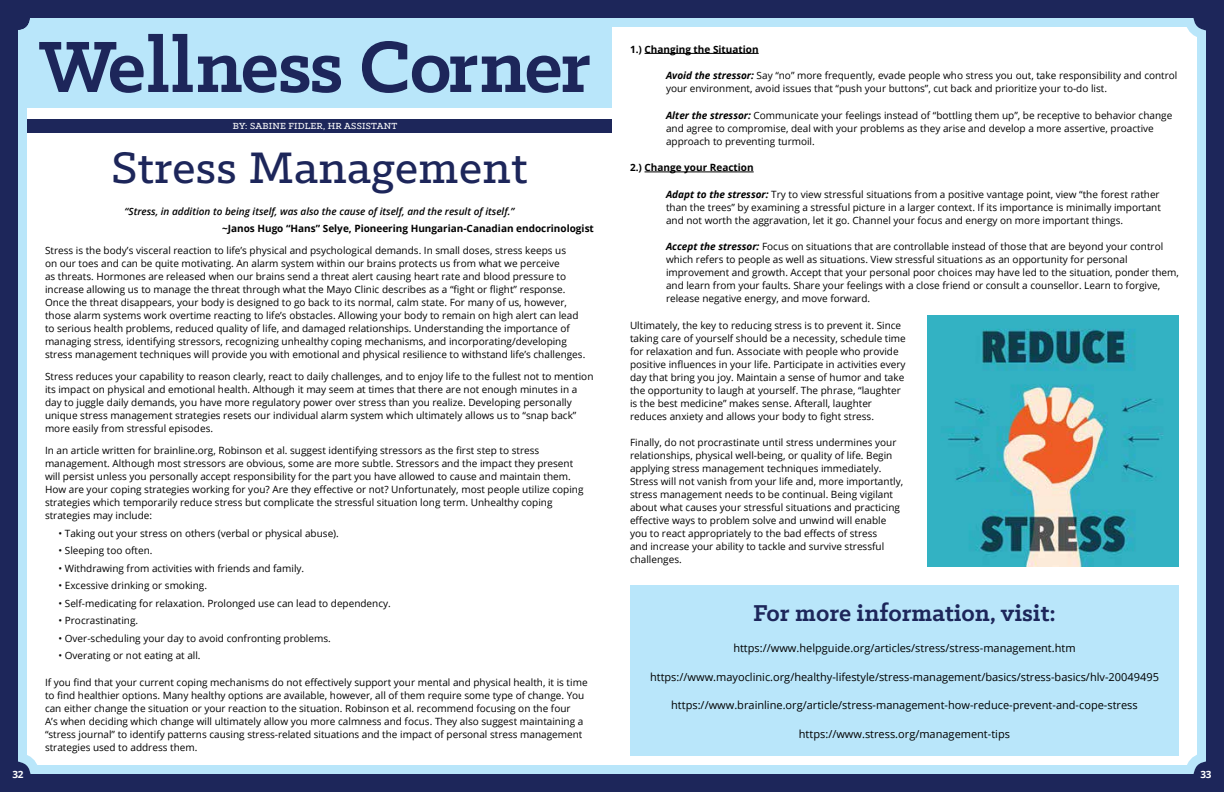
<style>
.page{position:relative;width:1224px;height:792px;background:#1d265a}
.page>*{position:absolute;margin:0;border:0;box-sizing:border-box;transform-origin:0 0}
.t1{font:700 82.1px "Klinic Slab";color:#1d265a}
.t2{font:500 50px "Klinic Slab";letter-spacing:.01em;color:#1d265a}
.t3{font:700 26px "Klinic Slab";color:#1d265a}
.t4{font:11px "Open Sans";color:#000}
.t5{font:10px/13px "Open Sans";color:#000}
.t6{font:700 10px "Open Sans";color:#000}
.t7{font:italic 600 10px "Open Sans";color:#000}
.t8{font:500 10px "Klinic Slab";letter-spacing:.02em;color:#fff}
.t9{font:700 10px "Open Sans";color:#fff}
.s1{font-weight:700;font-style:italic}
</style>
<div class="page">
<div style="left:22px;top:22px;width:1179px;height:748px;background:#fff;border-radius:11px"></div>
<div style="left:18px;top:18px;width:1188px;height:756px;border:9px solid #b9e6fa;border-radius:11px"></div>
<hr style="left:645px;top:53px;width:114px;height:1px;background:#000">
<hr style="left:645px;top:172px;width:109px;height:1px;background:#000">
<div style="left:630px;top:585px;width:549px;height:171px;background:#b9e6fa"></div>
<div style="left:18px;top:18px;width:594px;height:90px;background:#b9e6fa"></div>
<div style="left:27px;top:119px;width:585px;height:14px;background:#1d265a"></div>
<div style="left:18px;top:102px;width:576px;height:6px;background:#b9e6fa"></div>
<img style="left:927px;top:315px;width:252px;height:252px">
<h1 class="t1" style="left:39px;top:13px;width:553px">Wellness Corner</h1>
<p class="t8" style="left:233px;top:119px;width:166px">BY: SABINE FIDLER, HR ASSISTANT</p>
<h2 class="t2" style="left:111px;top:135px;width:418px">Stress Management</h2>
<p class="t7" style="left:125px;top:204px;width:391px">“Stress, in addition to being itself, was also the cause of itself, and the result of itself.”</p>
<p class="t6" style="left:222px;top:221px;width:373px">~Janos Hugo “Hans” Selye, Pioneering Hungarian-Canadian endocrinologist</p>
<p class="t5" style="left:45px;top:244px;width:542px">Stress is the body’s visceral reaction to life’s physical and psychological demands. In small doses, stress keeps us<br>on our toes and can be quite motivating. An alarm system within our brains protects us from what we perceive<br>as threats. Hormones are released when our brains send a threat alert causing heart rate and blood pressure to increase allowing us to manage the threat through what the Mayo Clinic describes as a “fight or flight” response.<br>Once the threat disappears, your body is designed to go back to its normal, calm state. For many of us, however, those alarm systems work overtime reacting to life’s obstacles. Allowing your body to remain on high alert can lead to serious health problems, reduced quality of life, and damaged relationships. Understanding the importance of managing stress, identifying stressors, recognizing unhealthy coping mechanisms, and incorporating/developing stress management techniques will provide you with emotional and physical resilience to withstand life’s challenges.</p>
<p class="t5" style="left:45px;top:370px;width:550px">Stress reduces your capability to reason clearly, react to daily challenges, and to enjoy life to the fullest not to mention its impact on physical and emotional health. Although it may seem at times that there are not enough minutes in a day to juggle daily demands, you have more regulatory power over stress than you realize. Developing personally unique stress management strategies resets our individual alarm system which ultimately allows us to “snap back” more easily from stressful episodes.</p>
<p class="t5" style="left:45px;top:444px;width:540px">In an article written for brainline.org, Robinson et al. suggest identifying stressors as the first step to stress management. Although most stressors are obvious, some are more subtle. Stressors and the impact they present will persist unless you personally accept responsibility for the part you have allowed to cause and maintain them.<br>How are your coping strategies working for you? Are they effective or not? Unfortunately, most people utilize coping strategies which temporarily reduce stress but complicate the stressful situation long term. Unhealthy coping strategies may include:</p>
<p class="t5" style="left:59px;top:526px;width:282px">• Taking out your stress on others (verbal or physical abuse).</p>
<p class="t5" style="left:59px;top:544px;width:96px">• Sleeping too often.</p>
<p class="t5" style="left:59px;top:561px;width:247px">• Withdrawing from activities with friends and family.</p>
<p class="t5" style="left:59px;top:579px;width:150px">• Excessive drinking or smoking.</p>
<p class="t5" style="left:59px;top:596px;width:334px">• Self-medicating for relaxation. Prolonged use can lead to dependency.</p>
<p class="t5" style="left:59px;top:614px;width:81px">• Procrastinating.</p>
<p class="t5" style="left:59px;top:631px;width:274px">• Over-scheduling your day to avoid confronting problems.</p>
<p class="t5" style="left:59px;top:649px;width:144px">• Overating or not eating at all.</p>
<p class="t5" style="left:45px;top:675px;width:544px">If you find that your current coping mechanisms do not effectively support your mental and physical health, it is time to find healthier options. Many healthy options are available, however, all of them require some type of change. You can either change the situation or your reaction to the situation. Robinson et al. recommend focusing on the four<br>A’s when deciding which change will ultimately allow you more calmness and focus. They also suggest maintaining a “stress journal” to identify patterns causing stress-related situations and the impact of personal stress management strategies used to address them.</p>
<p class="t6" style="left:630px;top:42px;width:130px">1.) Changing the Situation</p>
<p class="t5" style="left:666px;top:69px;width:513px"><span class="s1">Avoid the stressor:</span> Say “no” more frequently, evade people who stress you out, take responsibility and control your environment, avoid issues that “push your buttons”, cut back and prioritize your to-do list.</p>
<p class="t5" style="left:666px;top:108px;width:508px"><span class="s1">Alter the stressor:</span> Communicate your feelings instead of “bottling them up”, be receptive to behavior change and agree to compromise, deal with your problems as they arise and develop a more assertive, proactive approach to preventing turmoil.</p>
<p class="t6" style="left:630px;top:160px;width:125px">2.) Change your Reaction</p>
<p class="t5" style="left:666px;top:187px;width:496px"><span class="s1">Adapt to the stressor:</span> Try to view stressful situations from a positive vantage point, view “the forest rather than the trees” by examining a stressful picture in a larger context. If its importance is minimally important and not worth the aggravation, let it go. Channel your focus and energy on more important things.</p>
<p class="t5" style="left:666px;top:240px;width:515px"><span class="s1">Accept the stressor:</span> Focus on situations that are controllable instead of those that are beyond your control which refers to people as well as situations. View stressful situations as an opportunity for personal improvement and growth. Accept that your personal poor choices may have led to the situation, ponder them, and learn from your faults. Share your feelings with a close friend or consult a counsellor. Learn to forgive, release negative energy, and move forward.</p>
<p class="t5" style="left:630px;top:318px;width:277px">Ultimately, the key to reducing stress is to prevent it. Since taking care of yourself should be a necessity, schedule time for relaxation and fun. Associate with people who provide positive influences in your life. Participate in activities every day that bring you joy. Maintain a sense of humor and take the opportunity to laugh at yourself. The phrase, “laughter is the best medicine” makes sense. Afterall, laughter reduces anxiety and allows your body to fight stress.</p>
<p class="t5" style="left:630px;top:436px;width:275px">Finally, do not procrastinate until stress undermines your relationships, physical well-being, or quality of life. Begin applying stress management techniques immediately.<br>Stress will not vanish from your life and, more importantly, stress management needs to be continual. Being vigilant about what causes your stressful situations and practicing effective ways to problem solve and unwind will enable you to react appropriately to the bad effects of stress<br>and increase your ability to tackle and survive stressful challenges.</p>
<h3 class="t3" style="left:753px;top:596px;width:304px">For more information, visit:</h3>
<p class="t4" style="left:733px;top:641px;width:344px">https://www.helpguide.org/articles/stress/stress-management.htm</p>
<p class="t4" style="left:650px;top:669px;width:510px">https://www.mayoclinic.org/healthy-lifestyle/stress-management/basics/stress-basics/hlv-20049495</p>
<p class="t4" style="left:671px;top:698px;width:468px">https://www.brainline.org/article/stress-management-how-reduce-prevent-and-cope-stress</p>
<p class="t4" style="left:799px;top:726px;width:213px">https://www.stress.org/management-tips</p>
<p class="t9" style="left:12px;top:767px;width:13px">32</p>
<p class="t9" style="left:1200px;top:767px;width:13px">33</p>
</div>
